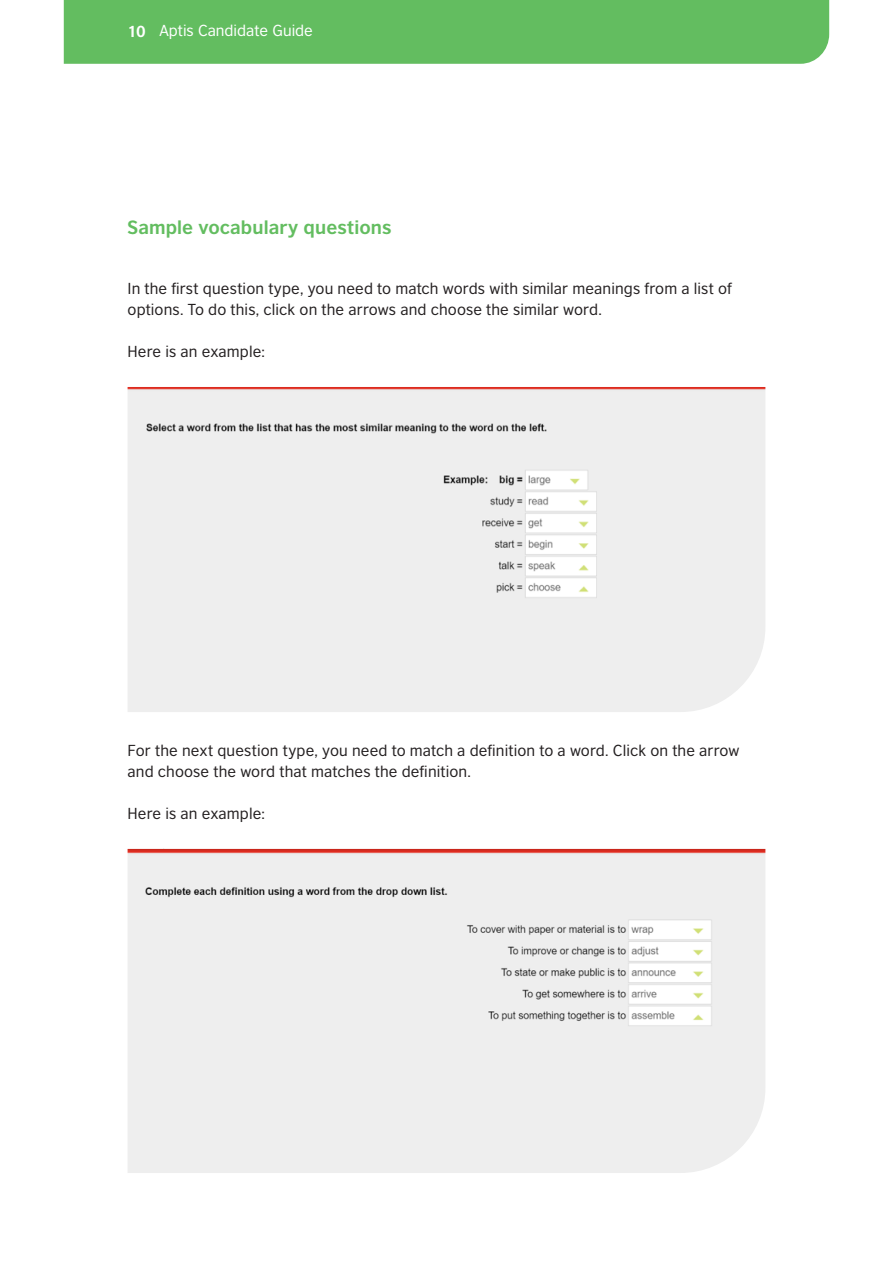
<style>
.page{position:relative;width:893px;height:1263px;background:#fff}
.page>*{position:absolute;margin:0;border:0;box-sizing:border-box;transform-origin:0 0}
.t1{font:700 18px "British Council Sans CE";letter-spacing:.005em;color:#63bd60}
.t2{font:15px/21px "British Council Sans CE";letter-spacing:.01em;color:#231f20}
.t3{font:15px "British Council Sans CE";color:#fff}
.s1{font-weight:700}
</style>
<div class="page">
<div style="left:64px;top:0;width:765px;height:64px;background:#63bd60"></div>
<img style="left:128px;top:387px;width:637px;height:325px">
<img style="left:128px;top:849px;width:637px;height:324px">
<p class="t3" style="left:128px;top:22px;width:187px"><span class="s1">10</span> Aptis Candidate Guide</p>
<p class="t1" style="left:128px;top:216px;width:265px">Sample vocabulary questions</p>
<p class="t2" style="left:128px;top:278px;width:606px">In the first question type, you need to match words with similar meanings from a list of options. To do this, click on the arrows and choose the similar word.</p>
<p class="t2" style="left:128px;top:341px;width:139px">Here is an example:</p>
<p class="t2" style="left:128px;top:740px;width:613px">For the next question type, you need to match a definition to a word. Click on the arrow and choose the word that matches the definition.</p>
<p class="t2" style="left:128px;top:803px;width:139px">Here is an example:</p>
</div>
